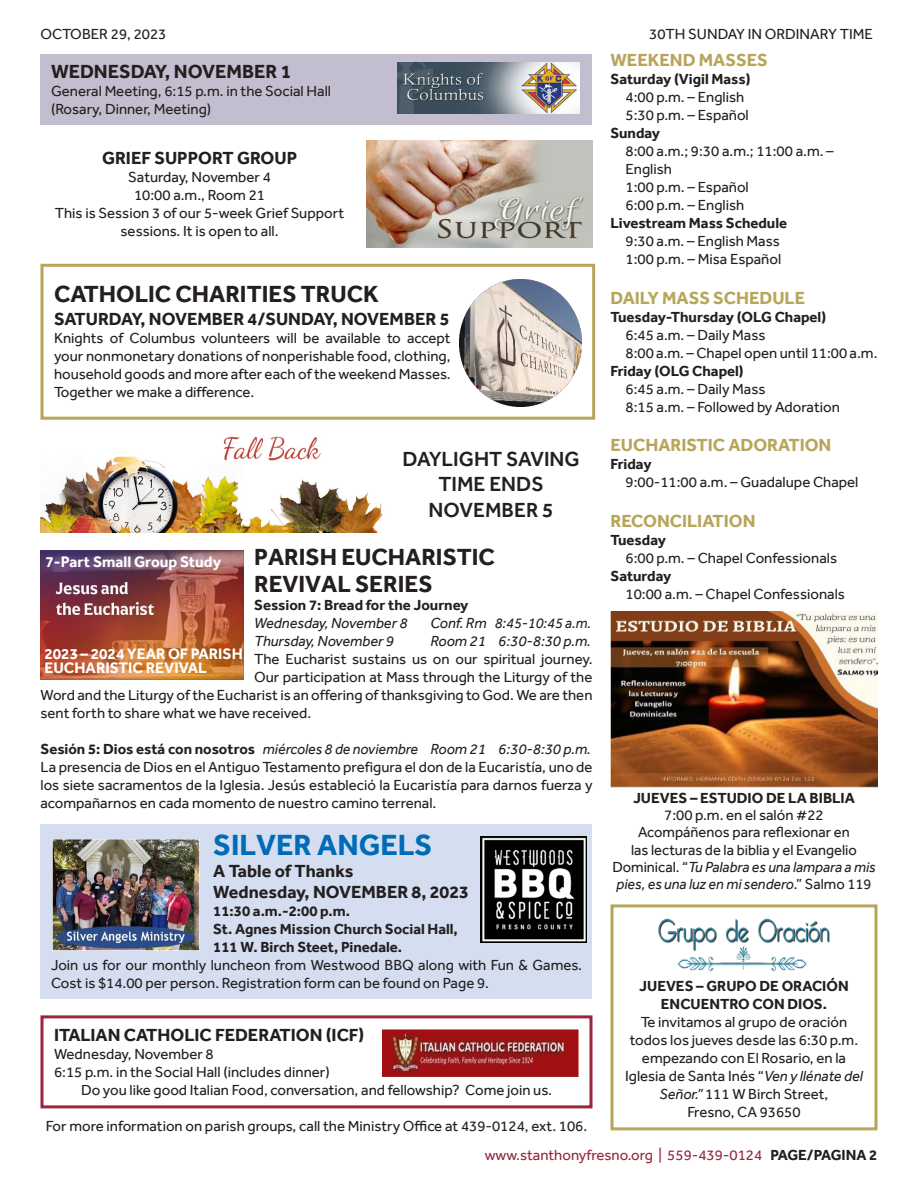
<style>
.page{position:relative;width:918px;height:1188px;background:#fff}
.page>*{position:absolute;margin:0;border:0;box-sizing:border-box;transform-origin:0 0}
.t1{font:700 30px "Effra";color:#006bb6}
.t2{font:700 24px "Effra";color:#231f20}
.t3{font:500 21px/25.2px "Effra";color:#231f20;text-align:center}
.t4{font:700 19.5px "Effra";color:#231f20}
.t5{font:700 18px "Effra";color:#231f20}
.t6{font:700 18px "Effra";color:#b7a55a}
.t7{font:700 15.6px "Effra";color:#fff}
.t8{font:15px/18px "Effra";color:#231f20}
.t9{font:700 15px/18px "Effra";color:#231f20;text-align:center}
.t10{font:italic 15px "Effra";color:#231f20}
.t11{font:15px "Effra";color:#98273e}
.s1{font-weight:700;font-style:normal}
.s2{font-weight:700}
.s3{font-style:italic}
.s4{font-weight:700;color:#231f20}
</style>
<div class="page">
<img style="left:610px;top:612px;width:268px;height:175px">
<img style="left:658px;top:918px;width:172px;height:54px">
<div style="left:610px;top:904px;width:268px;height:226px;border:3px solid #b7a55a"></div>
<div style="left:40px;top:54px;width:552px;height:70px;background:#c3becf"></div>
<img style="left:398px;top:62px;width:181px;height:52px">
<img style="left:366px;top:141px;width:226px;height:106px">
<img style="left:460px;top:280px;width:121px;height:127px">
<div style="left:40px;top:264px;width:555px;height:156px;border:3px solid #b7a55a"></div>
<img style="left:40px;top:436px;width:343px;height:97px">
<img style="left:40px;top:550px;width:204px;height:130px">
<div style="left:40px;top:825px;width:552px;height:174px;background:#d4def0"></div>
<img style="left:53px;top:840px;width:147px;height:110px">
<div style="left:40px;top:1015px;width:552px;height:93px;border:3px solid #98273e"></div>
<img style="left:382px;top:1030px;width:196px;height:46px">
<img style="left:481px;top:837px;width:105px;height:106px">
<p class="t8" style="left:40px;top:25px;width:127px">OCTOBER 29, 2023</p>
<p class="t8" style="left:649px;top:25px;width:225px">30TH SUNDAY IN ORDINARY TIME</p>
<p class="t4" style="left:51px;top:59px;width:242px">WEDNESDAY, NOVEMBER 1</p>
<p class="t8" style="left:51px;top:81px;width:282px">General Meeting, 6:15 p.m. in the Social Hall (Rosary, Dinner, Meeting)</p>
<p class="t5" style="left:102px;top:147px;width:197px">GRIEF SUPPORT GROUP</p>
<p class="t8" style="left:128px;top:167px;width:144px">Saturday, November 4</p>
<p class="t8" style="left:134px;top:185px;width:132px">10:00 a.m., Room 21</p>
<p class="t8" style="left:55px;top:203px;width:291px;text-align:center">This is Session 3 of our 5-week Grief Support sessions. It is open to all.</p>
<p class="t2" style="left:54px;top:280px;width:326px">CATHOLIC CHARITIES TRUCK</p>
<p class="t5" style="left:54px;top:309px;width:397px">SATURDAY, NOVEMBER 4/SUNDAY, NOVEMBER 5</p>
<p class="t8" style="left:54px;top:329px;width:398px;text-align:justify">Knights of Columbus volunteers will be available to accept your nonmonetary donations of nonperishable food, clothing, household goods and more after each of the weekend Masses.<br>Together we make a difference.</p>
<p class="t3" style="left:402px;top:446px;width:179px">DAYLIGHT SAVING<br>TIME ENDS<br>NOVEMBER 5</p>
<p class="t2" style="left:254px;top:543px;width:242px">PARISH EUCHARISTIC</p>
<p class="t2" style="left:254px;top:570px;width:180px">REVIVAL SERIES</p>
<p class="t9" style="left:254px;top:596px;width:216px">Session 7: Bread for the Journey</p>
<p class="t10" style="left:254px;top:614px;width:155px">Wednesday, November 8</p>
<p class="t10" style="left:430px;top:614px;width:162px">Conf. Rm 8:45-10:45 a.m.</p>
<p class="t10" style="left:254px;top:632px;width:141px">Thursday, November 9</p>
<p class="t10" style="left:430px;top:632px;width:162px">Room 21 6:30-8:30 p.m.</p>
<p class="t8" style="left:254px;top:650px;width:340px">The Eucharist sustains us on our spiritual journey.</p>
<p class="t8" style="left:254px;top:668px;width:340px">Our participation at Mass through the Liturgy of the</p>
<p class="t8" style="left:40px;top:686px;width:554px">Word and the Liturgy of the Eucharist is an offering of thanksgiving to God. We are then</p>
<p class="t8" style="left:40px;top:704px;width:272px">sent forth to share what we have received.</p>
<p class="t10" style="left:40px;top:740px;width:552px"><span class="s1">Sesión 5: Dios está con nosotros</span> miércoles 8 de noviembre Room 21 6:30-8:30 p.m.</p>
<p class="t8" style="left:40px;top:758px;width:554px;text-align:justify">La presencia de Dios en el Antiguo Testamento prefigura el don de la Eucaristía, uno de los siete sacramentos de la Iglesia. Jesús estableció la Eucaristía para darnos fuerza y acompañarnos en cada momento de nuestro camino terrenal.</p>
<p class="t1" style="left:213px;top:827px;width:221px">SILVER ANGELS</p>
<p class="t5" style="left:213px;top:860px;width:142px">A Table of Thanks</p>
<p class="t5" style="left:213px;top:882px;width:257px">Wednesday, NOVEMBER 8, 2023</p>
<p class="t9" style="left:213px;top:902px;width:138px">11:30 a.m.-2:00 p.m.</p>
<p class="t9" style="left:213px;top:920px;width:246px">St. Agnes Mission Church Social Hall,</p>
<p class="t9" style="left:213px;top:938px;width:190px">111 W. Birch Steet, Pinedale.</p>
<p class="t8" style="left:51px;top:956px;width:532px">Join us for our monthly luncheon from Westwood BBQ along with Fun &amp; Games.<br>Cost is $14.00 per person. Registration form can be found on Page 9.</p>
<p class="t5" style="left:54px;top:1024px;width:312px">ITALIAN CATHOLIC FEDERATION (ICF)</p>
<p class="t8" style="left:54px;top:1045px;width:161px">Wednesday, November 8</p>
<p class="t8" style="left:54px;top:1063px;width:277px">6:15 p.m. in the Social Hall (includes dinner)</p>
<p class="t8" style="left:81px;top:1081px;width:472px">Do you like good Italian Food, conversation, and fellowship? Come join us.</p>
<p class="t8" style="left:46px;top:1117px;width:543px">For more information on parish groups, call the Ministry Office at 439-0124, ext. 106.</p>
<p class="t7" style="left:46px;top:552px;width:177px">7-Part Small Group Study</p>
<p class="t7" style="left:44px;top:645px;width:200px">2023 – 2024 YEAR OF PARISH</p>
<p class="t7" style="left:44px;top:658px;width:164px">EUCHARISTIC REVIVAL</p>
<p class="t6" style="left:610px;top:49px;width:159px">WEEKEND MASSES</p>
<p class="t8" style="left:626px;top:70px;width:127px;text-indent:-15px"><span class="s2">Saturday (Vigil Mass)<br></span>4:00 p.m. – English<br>5:30 p.m. – Español</p>
<p class="t9" style="left:610px;top:124px;width:51px">Sunday</p>
<p class="t8" style="left:626px;top:142px;width:210px">8:00 a.m.; 9:30 a.m.; 11:00 a.m. –<br>English</p>
<p class="t8" style="left:626px;top:178px;width:125px">1:00 p.m. – Español</p>
<p class="t8" style="left:626px;top:196px;width:120px">6:00 p.m. – English</p>
<p class="t9" style="left:610px;top:214px;width:178px">Livestream Mass Schedule</p>
<p class="t8" style="left:626px;top:232px;width:156px">9:30 a.m. – English Mass</p>
<p class="t8" style="left:626px;top:250px;width:157px">1:00 p.m. – Misa Español</p>
<p class="t6" style="left:610px;top:287px;width:196px">DAILY MASS SCHEDULE</p>
<p class="t9" style="left:610px;top:307px;width:217px">Tuesday-Thursday (OLG Chapel)</p>
<p class="t8" style="left:626px;top:325px;width:142px">6:45 a.m. – Daily Mass</p>
<p class="t8" style="left:626px;top:343px;width:253px">8:00 a.m. – Chapel open until 11:00 a.m.</p>
<p class="t9" style="left:610px;top:361px;width:135px">Friday (OLG Chapel)</p>
<p class="t8" style="left:626px;top:379px;width:142px">6:45 a.m. – Daily Mass</p>
<p class="t8" style="left:626px;top:397px;width:216px">8:15 a.m. – Followed by Adoration</p>
<p class="t6" style="left:610px;top:434px;width:222px">EUCHARISTIC ADORATION</p>
<p class="t8" style="left:626px;top:455px;width:234px;text-indent:-15px"><span class="s2">Friday<br></span>9:00-11:00 a.m. – Guadalupe Chapel</p>
<p class="t6" style="left:610px;top:510px;width:147px">RECONCILIATION</p>
<p class="t8" style="left:626px;top:531px;width:213px;text-indent:-15px"><span class="s2">Tuesday<br></span>6:00 p.m. – Chapel Confessionals</p>
<p class="t8" style="left:626px;top:567px;width:221px;text-indent:-15px"><span class="s2">Saturday<br></span>10:00 a.m. – Chapel Confessionals</p>
<p class="t8" style="left:612px;top:789px;width:265px;line-height:17.2px;text-align:center"><span class="s2">JUEVES – ESTUDIO DE LA BIBLIA<br></span>7:00 p.m. en el salón #22<br>Acompáñenos para reflexionar en<br>las lecturas de la biblia y el Evangelio Dominical. “<span class="s3">Tu Palabra es una lampara a mis pies, es una luz en mi sendero</span>.” Salmo 119</p>
<p class="t9" style="left:639px;top:977px;width:211px">JUEVES – GRUPO DE ORACIÓN<br>ENCUENTRO CON DIOS.</p>
<p class="t8" style="left:625px;top:1013px;width:239px;text-align:center">Te invitamos al grupo de oración todos los jueves desde las 6:30 p.m. empezando con El Rosario, en la<br>Iglesia de Santa Inés “<span class="s3">Ven y llénate del<br>Señor.”</span> 111 W Birch Street,<br>Fresno, CA 93650</p>
<p class="t11" style="left:485px;top:1146px;width:394px">www.stanthonyfresno.org | 559-439-0124 <span class="s4">PAGE/PAGINA 2</span></p>
</div>
